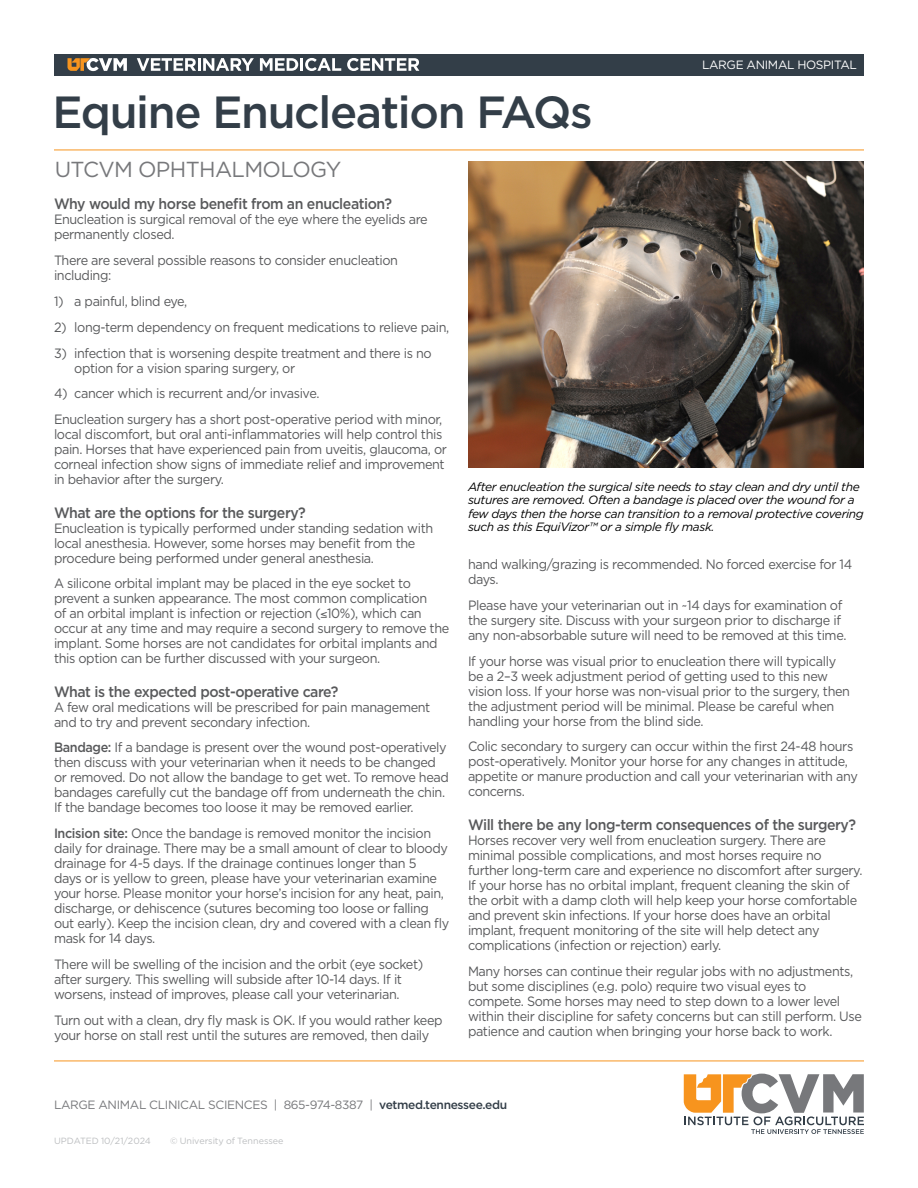
<style>
.page{position:relative;width:918px;height:1188px;background:#fff}
.page>*{position:absolute;margin:0;border:0;box-sizing:border-box;transform-origin:0 0}
.t1{font:500 45px "Gotham";letter-spacing:-.03em;color:#333e48}
.t2{font:21.75px "Gotham";letter-spacing:-.03em;color:#77787b}
.Question{font:500 15px "Gotham";letter-spacing:-.03em;color:#58595b;scale:.94 1}
.Answer{font:13.5px/15px "Gotham";letter-spacing:-.03em;color:#58595b;scale:.94 1}
.t3{font:italic 12px/13.5px "Gotham";letter-spacing:-.03em;color:#000}
.t4{font:12px "Gotham";letter-spacing:-.03em;color:#77787b}
.t5{font:12px "Gotham";letter-spacing:-.03em;color:#fff}
.t6{font:9px "Gotham";letter-spacing:-.005em;color:#bcbec0}
.s1{font-weight:500}
.s2{font-weight:500;color:#333e48}
</style>
<div class="page">
<hr style="left:54px;top:1061px;width:810px;height:1px;background:#f7941e">
<hr style="left:54px;top:150px;width:810px;height:1px;background:#f7941e">
<svg style="left:684px;top:1074px;width:180px;height:60px"></svg>
<div style="left:55px;top:54px;width:809px;height:21px;background:#333e48"></div>
<svg style="left:67px;top:58px;width:60px;height:13px"></svg>
<svg style="left:137px;top:58px;width:117px;height:13px"></svg>
<svg style="left:260px;top:58px;width:81px;height:13px"></svg>
<svg style="left:347px;top:58px;width:72px;height:13px"></svg>
<img style="left:468px;top:161px;width:396px;height:307px">
<p class="t1" style="left:53px;top:83px;width:542px">Equine Enucleation FAQs</p>
<p class="t5" style="left:702px;top:57px;width:156px">LARGE ANIMAL HOSPITAL</p>
<p class="t2" style="left:55px;top:156px;width:288px">UTCVM OPHTHALMOLOGY</p>
<p class="Question" style="left:54px;top:194px;width:361px">Why would my horse benefit from an enucleation?</p>
<p class="Answer" style="left:54px;top:212px;width:399px">Enucleation is surgical removal of the eye where the eyelids are permanently closed.</p>
<p class="Answer" style="left:54px;top:253px;width:368px">There are several possible reasons to consider enucleation including:</p>
<p class="Answer" style="left:54px;top:294px;width:143px">1) a painful, blind eye,</p>
<p class="Answer" style="left:54px;top:319px;width:422px">2) long-term dependency on frequent medications to relieve pain,</p>
<p class="Answer" style="left:74px;top:345px;width:382px;text-indent:-20px">3) infection that is worsening despite treatment and there is no option for a vision sparing surgery, or</p>
<p class="Answer" style="left:54px;top:386px;width:284px">4) cancer which is recurrent and/or invasive.</p>
<p class="Answer" style="left:54px;top:412px;width:420px">Enucleation surgery has a short post-operative period with minor, local discomfort, but oral anti-inflammatories will help control this pain. Horses that have experienced pain from uveitis, glaucoma, or corneal infection show signs of immediate relief and improvement in behavior after the surgery.</p>
<p class="Question" style="left:54px;top:502px;width:270px">What are the options for the surgery?</p>
<p class="Answer" style="left:54px;top:520px;width:405px">Enucleation is typically performed under standing sedation with local anesthesia. However, some horses may benefit from the procedure being performed under general anesthesia.</p>
<p class="Answer" style="left:54px;top:576px;width:422px">A silicone orbital implant may be placed in the eye socket to prevent a sunken appearance. The most common complication<br>of an orbital implant is infection or rejection (≤10%), which can occur at any time and may require a second surgery to remove the implant. Some horses are not candidates for orbital implants and this option can be further discussed with your surgeon.</p>
<p class="Question" style="left:54px;top:682px;width:304px">What is the expected post-operative care?</p>
<p class="Answer" style="left:54px;top:699px;width:402px">A few oral medications will be prescribed for pain management and to try and prevent secondary infection.</p>
<p class="Answer" style="left:54px;top:740px;width:422px"><span class="s1">Bandage:</span> If a bandage is present over the wound post-operatively then discuss with your veterinarian when it needs to be changed or removed. Do not allow the bandage to get wet. To remove head bandages carefully cut the bandage off from underneath the chin.<br>If the bandage becomes too loose it may be removed earlier.</p>
<p class="Answer" style="left:54px;top:826px;width:422px"><span class="s1">Incision site:</span> Once the bandage is removed monitor the incision daily for drainage. There may be a small amount of clear to bloody drainage for 4-5 days. If the drainage continues longer than 5<br>days or is yellow to green, please have your veterinarian examine your horse. Please monitor your horse’s incision for any heat, pain, discharge, or dehiscence (sutures becoming too loose or falling out early). Keep the incision clean, dry and covered with a clean fly mask for 14 days.</p>
<p class="Answer" style="left:54px;top:957px;width:394px">There will be swelling of the incision and the orbit (eye socket) after surgery. This swelling will subside after 10-14 days. If it worsens, instead of improves, please call your veterinarian.</p>
<p class="Answer" style="left:54px;top:1012px;width:415px">Turn out with a clean, dry fly mask is OK. If you would rather keep your horse on stall rest until the sutures are removed, then daily</p>
<p class="t3" style="left:468px;top:479px;width:397px">After enucleation the surgical site needs to stay clean and dry until the sutures are removed. Often a bandage is placed over the wound for a few days then the horse can transition to a removal protective covering such as this EquiVizor™ or a simple fly mask.</p>
<p class="Answer" style="left:468px;top:556px;width:410px">hand walking/grazing is recommended. No forced exercise for 14 days.</p>
<p class="Answer" style="left:468px;top:597px;width:404px">Please have your veterinarian out in ~14 days for examination of the surgery site. Discuss with your surgeon prior to discharge if any non-absorbable suture will need to be removed at this time.</p>
<p class="Answer" style="left:468px;top:653px;width:408px">If your horse was visual prior to enucleation there will typically be a 2–3 week adjustment period of getting used to this new vision loss. If your horse was non-visual prior to the surgery, then the adjustment period will be minimal. Please be careful when handling your horse from the blind side.</p>
<p class="Answer" style="left:468px;top:739px;width:416px">Colic secondary to surgery can occur within the first 24-48 hours post-operatively. Monitor your horse for any changes in attitude, appetite or manure production and call your veterinarian with any concerns.</p>
<p class="Question" style="left:468px;top:815px;width:414px">Will there be any long-term consequences of the surgery?</p>
<p class="Answer" style="left:468px;top:832px;width:421px">Horses recover very well from enucleation surgery. There are minimal possible complications, and most horses require no further long-term care and experience no discomfort after surgery.<br>If your horse has no orbital implant, frequent cleaning the skin of the orbit with a damp cloth will help keep your horse comfortable and prevent skin infections. If your horse does have an orbital implant, frequent monitoring of the site will help detect any complications (infection or rejection) early.</p>
<p class="Answer" style="left:468px;top:963px;width:421px">Many horses can continue their regular jobs with no adjustments, but some disciplines (e.g. polo) require two visual eyes to compete. Some horses may need to step down to a lower level within their discipline for safety concerns but can still perform. Use patience and caution when bringing your horse back to work.</p>
<p class="t4" style="left:54px;top:1097px;width:455px">LARGE ANIMAL CLINICAL SCIENCES | 865-974-8387 | <span class="s2">vetmed.tennessee.edu</span></p>
<p class="t6" style="left:54px;top:1135px;width:98px">UPDATED 10/21/2024</p>
<p class="t6" style="left:170px;top:1135px;width:115px">© University of Tennessee</p>
</div>
